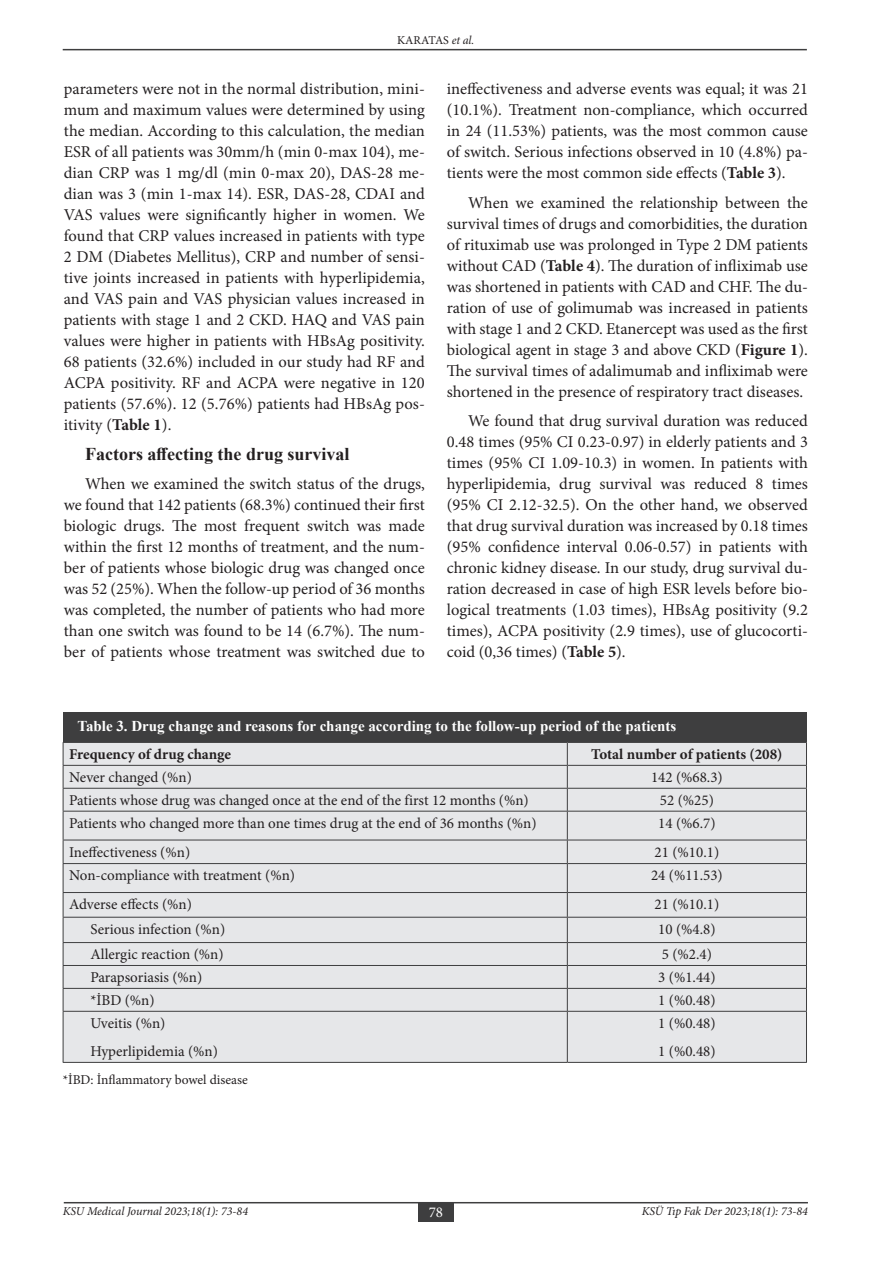
<style>
.page{position:relative;width:893px;height:1263px;background:#fff}
.page>*{position:absolute;margin:0;border:0;box-sizing:border-box;transform-origin:0 0}
.t1{font:700 18px "Times New Roman";color:#231f20}
.t2{font:16.5px/21px "Minion Pro";color:#231f20;text-align:justify}
.t3{font:15px/28.2px "Minion Pro";color:#231f20}
.t4{font:700 15px "Times New Roman";color:#fff}
.t5{font:700 15px "Minion Pro";color:#231f20}
.t6{font:15px "Minion Pro";color:#fff}
.t7{font:13.5px "Minion Pro";letter-spacing:-.005em;color:#231f20}
.t8{font:italic 12px "Minion Pro";color:#231f20}
.t9{font:12px "Minion Pro";letter-spacing:-.005em;color:#231f20}
.s1{font-style:italic}
.s2{font-weight:700}
</style>
<div class="page">
<hr style="left:63px;top:49px;width:744px;height:1px;background:#3e3e3f">
<hr style="left:64px;top:1202px;width:744px;height:1px;background:#3e3e3f">
<div style="left:418px;top:1203px;width:35px;height:19px;background:#3e3e3f"></div>
<div style="left:63px;top:712px;width:744px;height:29px;background:#3e3e3f"></div>
<div style="left:64px;top:743px;width:742px;height:319px;background:#e6e7e9"></div>
<hr style="left:63px;top:742px;width:504px;height:1px;background:#3e3e3f">
<hr style="left:567px;top:742px;width:240px;height:1px;background:#3e3e3f">
<hr style="left:63px;top:765px;width:504px;height:1px;background:#3e3e3f">
<hr style="left:567px;top:765px;width:240px;height:1px;background:#3e3e3f">
<hr style="left:63px;top:788px;width:504px;height:1px;background:#3e3e3f">
<hr style="left:567px;top:788px;width:240px;height:1px;background:#3e3e3f">
<hr style="left:63px;top:811px;width:504px;height:1px;background:#3e3e3f">
<hr style="left:567px;top:811px;width:240px;height:1px;background:#3e3e3f">
<hr style="left:63px;top:840px;width:504px;height:1px;background:#3e3e3f">
<hr style="left:567px;top:840px;width:240px;height:1px;background:#3e3e3f">
<hr style="left:63px;top:863px;width:504px;height:1px;background:#3e3e3f">
<hr style="left:567px;top:863px;width:240px;height:1px;background:#3e3e3f">
<hr style="left:63px;top:892px;width:504px;height:1px;background:#3e3e3f">
<hr style="left:567px;top:892px;width:240px;height:1px;background:#3e3e3f">
<hr style="left:63px;top:917px;width:504px;height:1px;background:#3e3e3f">
<hr style="left:567px;top:917px;width:240px;height:1px;background:#3e3e3f">
<hr style="left:63px;top:942px;width:504px;height:1px;background:#3e3e3f">
<hr style="left:567px;top:942px;width:240px;height:1px;background:#3e3e3f">
<hr style="left:63px;top:965px;width:504px;height:1px;background:#3e3e3f">
<hr style="left:567px;top:965px;width:240px;height:1px;background:#3e3e3f">
<hr style="left:63px;top:988px;width:504px;height:1px;background:#3e3e3f">
<svg style="left:63px;top:743px;width:1px;height:268px"></svg>
<hr style="left:567px;top:988px;width:240px;height:1px;background:#3e3e3f">
<svg style="left:567px;top:743px;width:1px;height:268px"></svg>
<svg style="left:806px;top:743px;width:1px;height:268px"></svg>
<hr style="left:63px;top:1011px;width:504px;height:1px;background:#3e3e3f">
<hr style="left:63px;top:1012px;width:1px;height:50px;background:#3e3e3f">
<hr style="left:567px;top:1011px;width:240px;height:1px;background:#3e3e3f">
<hr style="left:567px;top:1012px;width:1px;height:50px;background:#3e3e3f">
<hr style="left:806px;top:1012px;width:1px;height:50px;background:#3e3e3f">
<hr style="left:63px;top:1062px;width:504px;height:1px;background:#3e3e3f">
<hr style="left:567px;top:1062px;width:240px;height:1px;background:#3e3e3f">
<p class="t9" style="left:397px;top:32px;width:79px">KARATAS <span class="s1">et al.</span></p>
<p class="t2" style="left:64px;top:78px;width:363px">parameters were not in the normal distribution, mini&shy;mum and maximum values were determined by using the median. According to this calculation, the median ESR of all patients was 30mm/h (min 0-max 104), me&shy;dian CRP was 1 mg/dl (min 0-max 20), DAS-28 me&shy;dian was 3 (min 1-max 14). ESR, DAS-28, CDAI and VAS values were significantly higher in women. We found that CRP values increased in patients with type 2 DM (Diabetes Mellitus), CRP and number of sensi&shy;tive joints increased in patients with hyperlipidemia, and VAS pain and VAS physician values increased in patients with stage 1 and 2 CKD. HAQ and VAS pain values were higher in patients with HBsAg positivity.<br>68 patients (32.6%) included in our study had RF and ACPA positivity. RF and ACPA were negative in 120 patients (57.6%). 12 (5.76%) patients had HBsAg pos&shy;itivity (<span class="s2">Table 1</span>).</p>
<p class="t1" style="left:85px;top:441px;width:266px">Factors affecting the drug survival</p>
<p class="t2" style="left:64px;top:473px;width:363px;text-indent:21px">When we examined the switch status of the drugs, we found that 142 patients (68.3%) continued their first biologic drugs. The most frequent switch was made within the first 12 months of treatment, and the num&shy;ber of patients whose biologic drug was changed once was 52 (25%). When the follow-up period of 36 months was completed, the number of patients who had more than one switch was found to be 14 (6.7%). The num&shy;ber of patients whose treatment was switched due to</p>
<p class="t2" style="left:447px;top:78px;width:363px">ineffectiveness and adverse events was equal; it was 21 (10.1%). Treatment non-compliance, which occurred in 24 (11.53%) patients, was the most common cause of switch. Serious infections observed in 10 (4.8%) pa&shy;tients were the most common side effects (<span class="s2">Table 3</span>).</p>
<p class="t2" style="left:447px;top:192px;width:363px;text-indent:21px">When we examined the relationship between the survival times of drugs and comorbidities, the duration of rituximab use was prolonged in Type 2 DM patients without CAD (<span class="s2">Table 4</span>). The duration of infliximab use was shortened in patients with CAD and CHF. The du&shy;ration of use of golimumab was increased in patients with stage 1 and 2 CKD. Etanercept was used as the first biological agent in stage 3 and above CKD (<span class="s2">Figure 1</span>).<br>The survival times of adalimumab and infliximab were shortened in the presence of respiratory tract diseases.</p>
<p class="t2" style="left:447px;top:411px;width:363px;text-indent:21px">We found that drug survival duration was reduced 0.48 times (95% CI 0.23-0.97) in elderly patients and 3 times (95% CI 1.09-10.3) in women. In patients with hyperlipidemia, drug survival was reduced 8 times (95% CI 2.12-32.5). On the other hand, we observed that drug survival duration was increased by 0.18 times (95% confidence interval 0.06-0.57) in patients with chronic kidney disease. In our study, drug survival du&shy;ration decreased in case of high ESR levels before bio&shy;logical treatments (1.03 times), HBsAg positivity (9.2 times), ACPA positivity (2.9 times), use of glucocorti&shy;coid (0,36 times) (<span class="s2">Table 5</span>).</p>
<p class="t4" style="left:77px;top:715px;width:600px">Table 3. Drug change and reasons for change according to the follow-up period of the patients</p>
<p class="t5" style="left:69px;top:744px;width:164px">Frequency of drug change</p>
<p class="t5" style="left:591px;top:744px;width:193px">Total number of patients (208)</p>
<p class="t3" style="left:69px;top:763px;width:124px">Never changed (%n)</p>
<p class="t3" style="left:651px;top:763px;width:73px">142 (%68.3)</p>
<p class="t3" style="left:69px;top:786px;width:461px">Patients whose drug was changed once at the end of the first 12 months (%n)</p>
<p class="t3" style="left:660px;top:786px;width:55px">52 (%25)</p>
<p class="t3" style="left:69px;top:809px;width:469px">Patients who changed more than one times drug at the end of 36 months (%n)</p>
<p class="t3" style="left:658px;top:809px;width:59px">14 (%6.7)</p>
<p class="t3" style="left:69px;top:838px;width:123px">Ineffectiveness (%n)</p>
<p class="t3" style="left:655px;top:838px;width:66px">21 (%10.1)</p>
<p class="t3" style="left:69px;top:862px;width:228px">Non-compliance with treatment (%n)</p>
<p class="t3" style="left:651px;top:862px;width:73px">24 (%11.53)</p>
<p class="t3" style="left:69px;top:891px;width:124px">Adverse effects (%n)</p>
<p class="t3" style="left:655px;top:891px;width:66px">21 (%10.1)</p>
<p class="t3" style="left:90px;top:915px;width:136px">Serious infection (%n)</p>
<p class="t3" style="left:658px;top:915px;width:59px">10 (%4.8)</p>
<p class="t3" style="left:90px;top:941px;width:135px">Allergic reaction (%n)</p>
<p class="t3" style="left:662px;top:941px;width:52px">5 (%2.4)</p>
<p class="t3" style="left:90px;top:963px;width:113px">Parapsoriasis (%n)</p>
<p class="t3" style="left:658px;top:963px;width:59px">3 (%1.44)</p>
<p class="t3" style="left:90px;top:986px;width:66px">*İBD (%n)</p>
<p class="t3" style="left:658px;top:986px;width:59px">1 (%0.48)</p>
<p class="t3" style="left:90px;top:1009px;width:129px">Uveitis (%n)<br>Hyperlipidemia (%n)</p>
<p class="t3" style="left:658px;top:1009px;width:59px">1 (%0.48)<br>1 (%0.48)</p>
<p class="t7" style="left:63px;top:1070px;width:187px">*İBD: İnflammatory bowel disease</p>
<p class="t8" style="left:63px;top:1203px;width:187px">KSU Medical Journal 2023;18(1): 73-84</p>
<p class="t6" style="left:429px;top:1202px;width:16px">78</p>
<p class="t8" style="left:642px;top:1203px;width:168px">KSÜ Tıp Fak Der 2023;18(1): 73-84</p>
</div>
